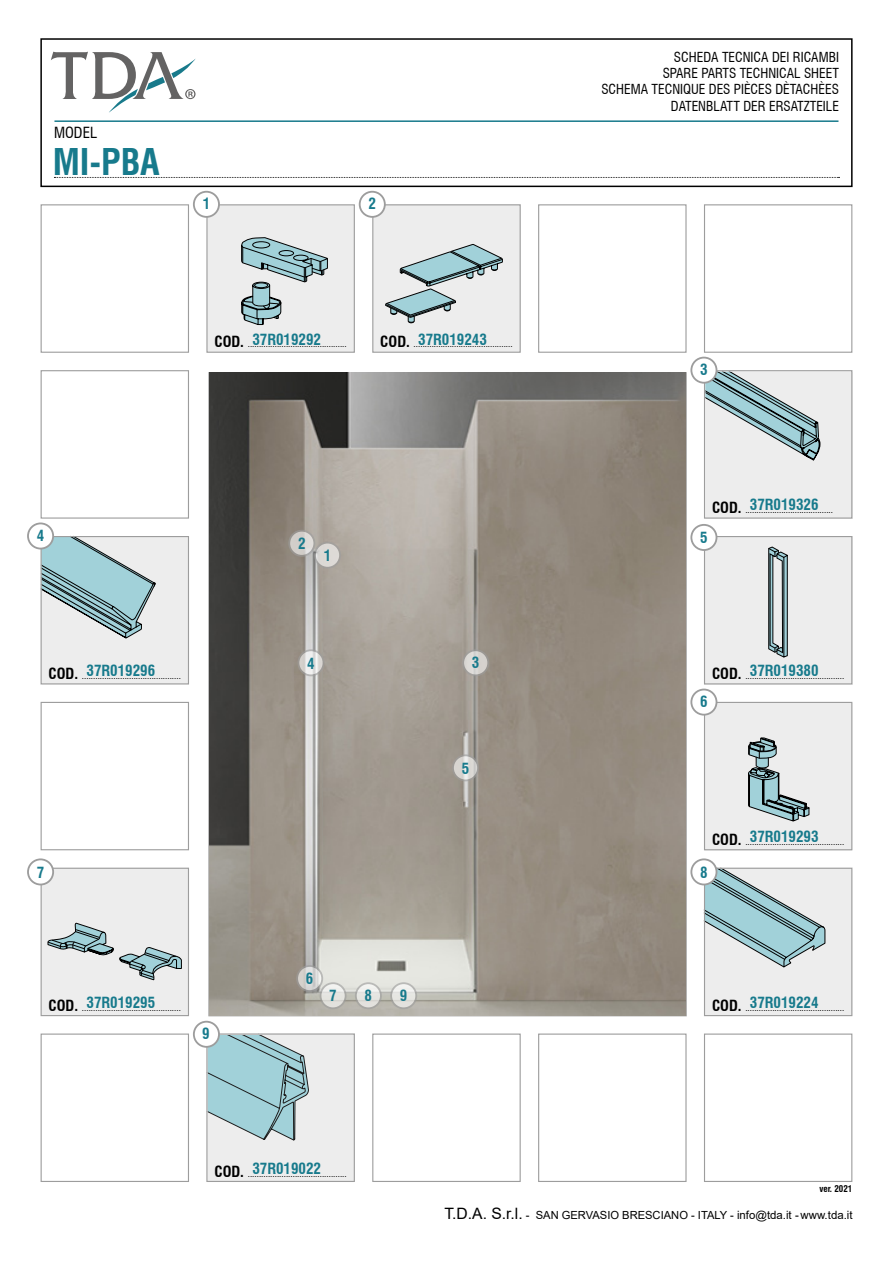
<style>
.page{position:relative;width:893px;height:1263px;background:#fff}
.page>*{position:absolute;margin:0;border:0;box-sizing:border-box;transform-origin:0 0}
.t1{font:700 condensed 36px "Swiss 721 BT";color:#177a8c}
.t2{font:700 condensed 15px "Swiss 721 BT";color:#177a8c}
.t3{font:condensed 15px "Swiss 721 BT";color:#000}
.t4{font:condensed 13.5px/16.2px "Swiss 721 BT";color:#000;text-align:right}
.t5{font:11.1px "Arial";color:#000}
.t6{font:condensed 9px "Swiss 721 BT";color:#000}
.t7{font:700 condensed 9px "Swiss 721 BT";color:#000}
.s1{font-weight:700;font-size:15px}
.s2{font-size:15.6px}
.s3{font-size:11.4px}
</style>
<div class="page">
<div style="left:40px;top:536px;width:149px;height:149px;background:#ededed"></div>
<div style="left:206px;top:204px;width:149px;height:149px;background:#ededed"></div>
<div style="left:372px;top:204px;width:149px;height:149px;background:#ededed"></div>
<div style="left:206px;top:1033px;width:149px;height:149px;background:#ededed"></div>
<div style="left:704px;top:370px;width:149px;height:149px;background:#ededed"></div>
<div style="left:704px;top:702px;width:149px;height:148px;background:#ededed"></div>
<div style="left:704px;top:536px;width:149px;height:149px;background:#ededed"></div>
<div style="left:704px;top:867px;width:149px;height:149px;background:#ededed"></div>
<div style="left:40px;top:867px;width:149px;height:149px;background:#ededed"></div>
<svg style="left:241px;top:237px;width:87px;height:88px"></svg>
<svg style="left:385px;top:244px;width:118px;height:79px"></svg>
<svg style="left:40px;top:538px;width:115px;height:100px"></svg>
<svg style="left:209px;top:1036px;width:100px;height:105px"></svg>
<div style="left:207px;top:1034px;width:149px;height:149px;border:1px solid #fff"></div>
<svg style="left:748px;top:738px;width:61px;height:83px"></svg>
<svg style="left:706px;top:867px;width:119px;height:100px"></svg>
<svg style="left:48px;top:922px;width:134px;height:58px"></svg>
<svg style="left:707px;top:373px;width:113px;height:88px"></svg>
<div style="left:705px;top:371px;width:149px;height:149px;border:1px solid #fff"></div>
<svg style="left:768px;top:547px;width:20px;height:110px"></svg>
<div style="left:40px;top:38px;width:813px;height:149px;border:2px solid #000"></div>
<div style="left:704px;top:204px;width:148px;height:149px;border:1px solid #9d9d9d"></div>
<div style="left:41px;top:204px;width:148px;height:149px;border:1px solid #9d9d9d"></div>
<div style="left:41px;top:370px;width:148px;height:149px;border:1px solid #9d9d9d"></div>
<div style="left:206px;top:204px;width:149px;height:149px;border:1px solid #9d9d9d"></div>
<div style="left:372px;top:204px;width:149px;height:149px;border:1px solid #9d9d9d"></div>
<div style="left:538px;top:204px;width:149px;height:149px;border:1px solid #9d9d9d"></div>
<div style="left:704px;top:1033px;width:148px;height:149px;border:1px solid #9d9d9d"></div>
<div style="left:41px;top:1033px;width:148px;height:149px;border:1px solid #9d9d9d"></div>
<div style="left:206px;top:1033px;width:149px;height:149px;border:1px solid #9d9d9d"></div>
<div style="left:372px;top:1033px;width:149px;height:149px;border:1px solid #9d9d9d"></div>
<div style="left:538px;top:1033px;width:149px;height:149px;border:1px solid #9d9d9d"></div>
<div style="left:41px;top:536px;width:148px;height:148px;border:1px solid #9d9d9d"></div>
<div style="left:41px;top:702px;width:148px;height:148px;border:1px solid #9d9d9d"></div>
<div style="left:41px;top:868px;width:148px;height:148px;border:1px solid #9d9d9d"></div>
<div style="left:704px;top:370px;width:148px;height:149px;border:1px solid #9d9d9d"></div>
<div style="left:704px;top:536px;width:148px;height:148px;border:1px solid #9d9d9d"></div>
<div style="left:704px;top:702px;width:148px;height:148px;border:1px solid #9d9d9d"></div>
<div style="left:704px;top:868px;width:148px;height:148px;border:1px solid #9d9d9d"></div>
<svg style="left:51px;top:52px;width:145px;height:61px"></svg>
<svg style="left:54px;top:177px;width:785px;height:1px"></svg>
<hr style="left:54px;top:120px;width:784px;height:2px;background:#177a8c">
<img style="left:209px;top:373px;width:476px;height:642px">
<div style="left:28px;top:523px;width:25px;height:26px;background:#fff;border-radius:50%"></div>
<div style="left:27px;top:522px;width:27px;height:27px;border:2px solid #9d9d9d;border-radius:50%"></div>
<div style="left:194px;top:192px;width:25px;height:25px;background:#fff;border-radius:50%"></div>
<div style="left:193px;top:191px;width:27px;height:27px;border:2px solid #9d9d9d;border-radius:50%"></div>
<div style="left:360px;top:192px;width:25px;height:25px;background:#fff;border-radius:50%"></div>
<div style="left:359px;top:191px;width:27px;height:27px;border:2px solid #9d9d9d;border-radius:50%"></div>
<div style="left:691px;top:358px;width:25px;height:25px;background:#fff;border-radius:50%"></div>
<div style="left:690px;top:357px;width:27px;height:27px;border:2px solid #9d9d9d;border-radius:50%"></div>
<div style="left:691px;top:525px;width:25px;height:25px;background:#fff;border-radius:50%"></div>
<div style="left:690px;top:524px;width:27px;height:27px;border:2px solid #9d9d9d;border-radius:50%"></div>
<div style="left:691px;top:689px;width:25px;height:26px;background:#fff;border-radius:50%"></div>
<div style="left:690px;top:689px;width:27px;height:27px;border:2px solid #9d9d9d;border-radius:50%"></div>
<div style="left:28px;top:859px;width:25px;height:25px;background:#fff;border-radius:50%"></div>
<div style="left:27px;top:858px;width:27px;height:27px;border:2px solid #9d9d9d;border-radius:50%"></div>
<div style="left:691px;top:859px;width:25px;height:25px;background:#fff;border-radius:50%"></div>
<div style="left:690px;top:858px;width:27px;height:27px;border:2px solid #9d9d9d;border-radius:50%"></div>
<div style="left:194px;top:1022px;width:25px;height:25px;background:#fff;border-radius:50%"></div>
<div style="left:193px;top:1021px;width:27px;height:27px;border:2px solid #9d9d9d;border-radius:50%"></div>
<svg style="left:289px;top:531px;width:25px;height:25px"></svg>
<div style="left:288px;top:530px;width:27px;height:27px;border:2px solid #9d9d9d;border-radius:50%"></div>
<svg style="left:315px;top:543px;width:25px;height:25px"></svg>
<div style="left:314px;top:542px;width:27px;height:27px;border:2px solid #9d9d9d;border-radius:50%"></div>
<svg style="left:463px;top:650px;width:25px;height:25px"></svg>
<div style="left:462px;top:649px;width:27px;height:27px;border:2px solid #9d9d9d;border-radius:50%"></div>
<svg style="left:298px;top:650px;width:26px;height:25px"></svg>
<div style="left:297px;top:649px;width:27px;height:27px;border:2px solid #9d9d9d;border-radius:50%"></div>
<svg style="left:297px;top:966px;width:25px;height:25px"></svg>
<div style="left:296px;top:965px;width:27px;height:27px;border:2px solid #9d9d9d;border-radius:50%"></div>
<svg style="left:356px;top:983px;width:25px;height:25px"></svg>
<div style="left:355px;top:982px;width:27px;height:27px;border:2px solid #9d9d9d;border-radius:50%"></div>
<svg style="left:391px;top:983px;width:25px;height:25px"></svg>
<div style="left:390px;top:982px;width:27px;height:27px;border:2px solid #9d9d9d;border-radius:50%"></div>
<svg style="left:320px;top:983px;width:26px;height:25px"></svg>
<div style="left:320px;top:982px;width:27px;height:27px;border:2px solid #9d9d9d;border-radius:50%"></div>
<svg style="left:453px;top:755px;width:25px;height:25px"></svg>
<div style="left:452px;top:754px;width:27px;height:27px;border:2px solid #9d9d9d;border-radius:50%"></div>
<h3 class="t4" style="left:601px;top:49px;width:239px">SCHEDA TECNICA DEI RICAMBI<br>SPARE PARTS TECHNICAL SHEET<br>SCHEMA TECNIQUE DES PIÈCES DÈTACHÈES<br>DATENBLATT DER ERSATZTEILE</h3>
<h2 class="t3" style="left:54px;top:124px;width:45px">MODEL</h2>
<h1 class="t1" style="left:53px;top:141px;width:109px">MI-PBA</h1>
<h2 class="t2" style="left:203px;top:195px;width:9px">1</h2>
<h2 class="t2" style="left:368px;top:195px;width:9px">2</h2>
<h2 class="t2" style="left:252px;top:330px;width:70px">37R019292</h2>
<p class="t6" style="left:214px;top:339px;width:134px"><span class="s1">COD.</span> ............................................</p>
<h2 class="t2" style="left:418px;top:330px;width:70px">37R019243</h2>
<p class="t6" style="left:380px;top:339px;width:134px"><span class="s1">COD.</span> ............................................</p>
<h2 class="t2" style="left:700px;top:360px;width:9px">3</h2>
<h2 class="t2" style="left:750px;top:496px;width:70px">37R019326</h2>
<p class="t6" style="left:712px;top:505px;width:123px"><span class="s1">COD.</span> .......................................</p>
<h2 class="t2" style="left:37px;top:526px;width:9px">4</h2>
<h2 class="t2" style="left:298px;top:534px;width:9px">2</h2>
<h2 class="t2" style="left:324px;top:546px;width:9px">1</h2>
<h2 class="t2" style="left:700px;top:528px;width:9px">5</h2>
<h2 class="t2" style="left:87px;top:662px;width:70px">37R019296</h2>
<p class="t6" style="left:49px;top:670px;width:134px"><span class="s1">COD.</span> ............................................</p>
<h2 class="t2" style="left:307px;top:654px;width:9px">4</h2>
<h2 class="t2" style="left:472px;top:653px;width:9px">3</h2>
<h2 class="t2" style="left:750px;top:662px;width:70px">37R019380</h2>
<p class="t6" style="left:712px;top:670px;width:134px"><span class="s1">COD.</span> ............................................</p>
<h2 class="t2" style="left:700px;top:693px;width:9px">6</h2>
<h2 class="t2" style="left:462px;top:759px;width:9px">5</h2>
<h2 class="t2" style="left:750px;top:828px;width:70px">37R019293</h2>
<p class="t6" style="left:712px;top:836px;width:134px"><span class="s1">COD.</span> ............................................</p>
<h2 class="t2" style="left:37px;top:863px;width:9px">7</h2>
<h2 class="t2" style="left:700px;top:863px;width:9px">8</h2>
<h2 class="t2" style="left:87px;top:993px;width:70px">37R019295</h2>
<p class="t6" style="left:49px;top:1002px;width:134px"><span class="s1">COD.</span> ............................................</p>
<h2 class="t2" style="left:202px;top:1024px;width:9px">9</h2>
<h2 class="t2" style="left:306px;top:970px;width:9px">6</h2>
<h2 class="t2" style="left:329px;top:987px;width:9px">7</h2>
<h2 class="t2" style="left:400px;top:987px;width:9px">9</h2>
<h2 class="t2" style="left:365px;top:987px;width:9px">8</h2>
<h2 class="t2" style="left:750px;top:993px;width:70px">37R019224</h2>
<p class="t6" style="left:712px;top:1002px;width:134px"><span class="s1">COD.</span> ............................................</p>
<h2 class="t2" style="left:252px;top:1159px;width:70px">37R019022</h2>
<p class="t6" style="left:214px;top:1168px;width:134px"><span class="s1">COD.</span> ............................................</p>
<p class="t7" style="left:819px;top:1183px;width:34px">ver. 2021</p>
<p class="t5" style="left:444px;top:1207px;width:410px"><span class="s2">T.D.A. S.r.l.</span> - SAN GERVASIO BRESCIANO - ITALY - <span class="s3">info@tda.it - www.tda.it</span></p>
</div>
